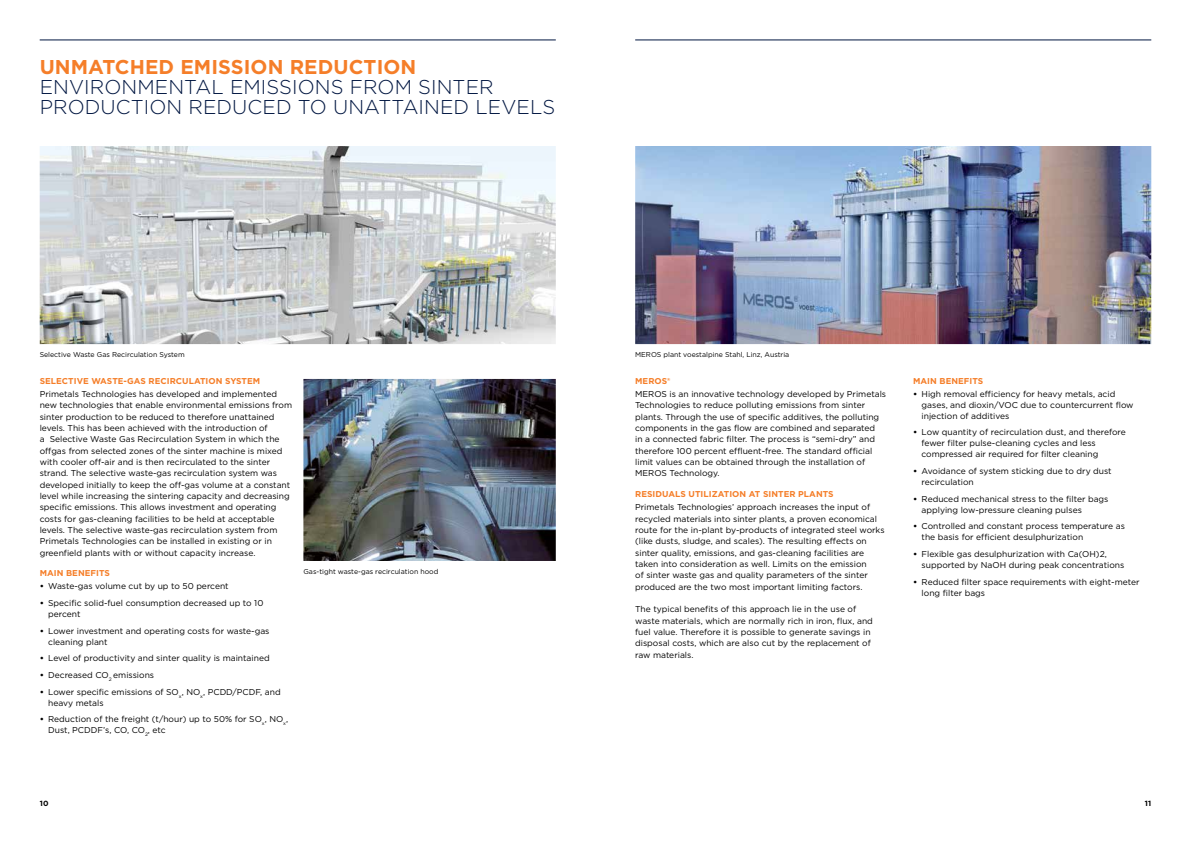
<style>
.page{position:relative;width:1191px;height:842px;background:#fff}
.page>*{position:absolute;margin:0;border:0;box-sizing:border-box;transform-origin:0 0}
.t1{font:300 20px/20px "Gotham";letter-spacing:.005em;color:#001641}
.t2{font:700 20px "Gotham";letter-spacing:.005em;color:#f57e29}
.t3{font:8.5px/11.3px "Gotham";color:#000}
.t4{font:700 8.5px "Gotham";letter-spacing:.005em;color:#f57e29}
.t5{font:700 7.5px "Gotham";color:#000}
.t6{font:7px "Gotham";color:#000}
.s1{font-weight:700}
</style>
<div class="page">
<hr style="left:40px;top:40px;width:516px;height:1px;background:#001641">
<hr style="left:635px;top:40px;width:516px;height:1px;background:#001641">
<img style="left:40px;top:146px;width:516px;height:198px">
<img style="left:635px;top:146px;width:516px;height:198px">
<img style="left:303px;top:379px;width:253px;height:182px">
<h1 class="t2" style="left:40px;top:53px;width:378px">UNMATCHED EMISSION REDUCTION</h1>
<h1 class="t1" style="left:40px;top:76px;width:517px">ENVIRONMENTAL EMISSIONS FROM SINTER<br>PRODUCTION REDUCED TO UNATTAINED LEVELS</h1>
<p class="t6" style="left:40px;top:350px;width:147px">Selective Waste Gas Recirculation System</p>
<p class="t4" style="left:40px;top:375px;width:222px">SELECTIVE WASTE-GAS RECIRCULATION SYSTEM</p>
<p class="t3" style="left:40px;top:388px;width:254px">Primetals Technologies has developed and implemented new technologies that enable environmental emissions from sinter production to be reduced to therefore unattained levels. This has been achieved with the introduction of<br>a Selective Waste Gas Recirculation System in which the offgas from selected zones of the sinter machine is mixed with cooler off-air and is then recirculated to the sinter strand. The selective waste-gas recirculation system was developed initially to keep the off-gas volume at a constant level while increasing the sintering capacity and decreasing specific emissions. This allows investment and operating costs for gas-cleaning facilities to be held at acceptable levels. The selective waste-gas recirculation system from Primetals Technologies can be installed in existing or in greenfield plants with or without capacity increase.</p>
<p class="t4" style="left:40px;top:568px;width:72px">MAIN BENEFITS</p>
<p class="t3" style="left:40px;top:580px;width:190px"><span class="s1">•</span> Waste-gas volume cut by up to 50 percent</p>
<p class="t3" style="left:48px;top:597px;width:217px;line-height:11px;text-indent:-8px"><span class="s1">•</span> Specific solid-fuel consumption decreased up to 10 percent</p>
<p class="t3" style="left:48px;top:625px;width:223px;line-height:11px;text-indent:-8px"><span class="s1">•</span> Lower investment and operating costs for waste-gas cleaning plant</p>
<p class="t3" style="left:40px;top:652px;width:231px"><span class="s1">•</span> Level of productivity and sinter quality is maintained</p>
<p class="t3" style="left:40px;top:669px;width:116px"><span class="s1">•</span> Decreased CO<sub>2</sub> emissions</p>
<p class="t3" style="left:48px;top:686px;width:234px;line-height:11px;text-indent:-9px"><span class="s1">•</span> Lower specific emissions of SO<sub>x</sub>, NO<sub>x</sub>, PCDD/PCDF, and heavy metals</p>
<p class="t3" style="left:48px;top:714px;width:241px;line-height:11px;text-indent:-8px"><span class="s1">•</span> Reduction of the freight (t/hour) up to 50% for SO<sub>x</sub>, NO<sub>x</sub>,<br>Dust, PCDDF’s, CO, CO<sub>2</sub>, etc</p>
<p class="t6" style="left:303px;top:567px;width:136px">Gas-tight waste-gas recirculation hood</p>
<p class="t6" style="left:635px;top:350px;width:156px">MEROS plant voestalpine Stahl, Linz, Austria</p>
<p class="t4" style="left:635px;top:375px;width:37px">MEROS®</p>
<p class="t3" style="left:635px;top:388px;width:252px">MEROS is an innovative technology developed by Primetals Technologies to reduce polluting emissions from sinter plants. Through the use of specific additives, the polluting components in the gas flow are combined and separated<br>in a connected fabric filter. The process is “semi-dry” and therefore 100 percent effluent-free. The standard official limit values can be obtained through the installation of MEROS Technology.</p>
<p class="t4" style="left:635px;top:488px;width:200px">RESIDUALS UTILIZATION AT SINTER PLANTS</p>
<p class="t3" style="left:635px;top:501px;width:251px">Primetals Technologies’ approach increases the input of recycled materials into sinter plants, a proven economical route for the in-plant by-products of integrated steel works (like dusts, sludge, and scales). The resulting effects on sinter quality, emissions, and gas-cleaning facilities are taken into consideration as well. Limits on the emission<br>of sinter waste gas and quality parameters of the sinter produced are the two most important limiting factors.</p>
<p class="t3" style="left:635px;top:603px;width:239px">The typical benefits of this approach lie in the use of waste materials, which are normally rich in iron, flux, and fuel value. Therefore it is possible to generate savings in disposal costs, which are also cut by the replacement of raw materials.</p>
<p class="t4" style="left:913px;top:375px;width:72px">MAIN BENEFITS</p>
<p class="t3" style="left:921px;top:388px;width:213px;line-height:11px;text-indent:-8px"><span class="s1">•</span> High removal efficiency for heavy metals, acid gases, and dioxin/VOC due to countercurrent flow injection of additives</p>
<p class="t3" style="left:921px;top:426px;width:206px;line-height:11px;text-indent:-8px"><span class="s1">•</span> Low quantity of recirculation dust, and therefore fewer filter pulse-cleaning cycles and less compressed air required for filter cleaning</p>
<p class="t3" style="left:921px;top:465px;width:192px;line-height:11px;text-indent:-8px"><span class="s1">•</span> Avoidance of system sticking due to dry dust recirculation</p>
<p class="t3" style="left:921px;top:493px;width:188px;line-height:11px;text-indent:-8px"><span class="s1">•</span> Reduced mechanical stress to the filter bags applying low-pressure cleaning pulses</p>
<p class="t3" style="left:921px;top:520px;width:205px;line-height:11px;text-indent:-8px"><span class="s1">•</span> Controlled and constant process temperature as the basis for efficient desulphurization</p>
<p class="t3" style="left:921px;top:548px;width:204px;line-height:11px;text-indent:-8px"><span class="s1">•</span> Flexible gas desulphurization with Ca(OH)2, supported by NaOH during peak concentrations</p>
<p class="t3" style="left:921px;top:576px;width:219px;line-height:11px;text-indent:-8px"><span class="s1">•</span> Reduced filter space requirements with eight-meter long filter bags</p>
<p class="t5" style="left:40px;top:798px;width:10px">10</p>
<p class="t5" style="left:1144px;top:798px;width:8px">11</p>
</div>
